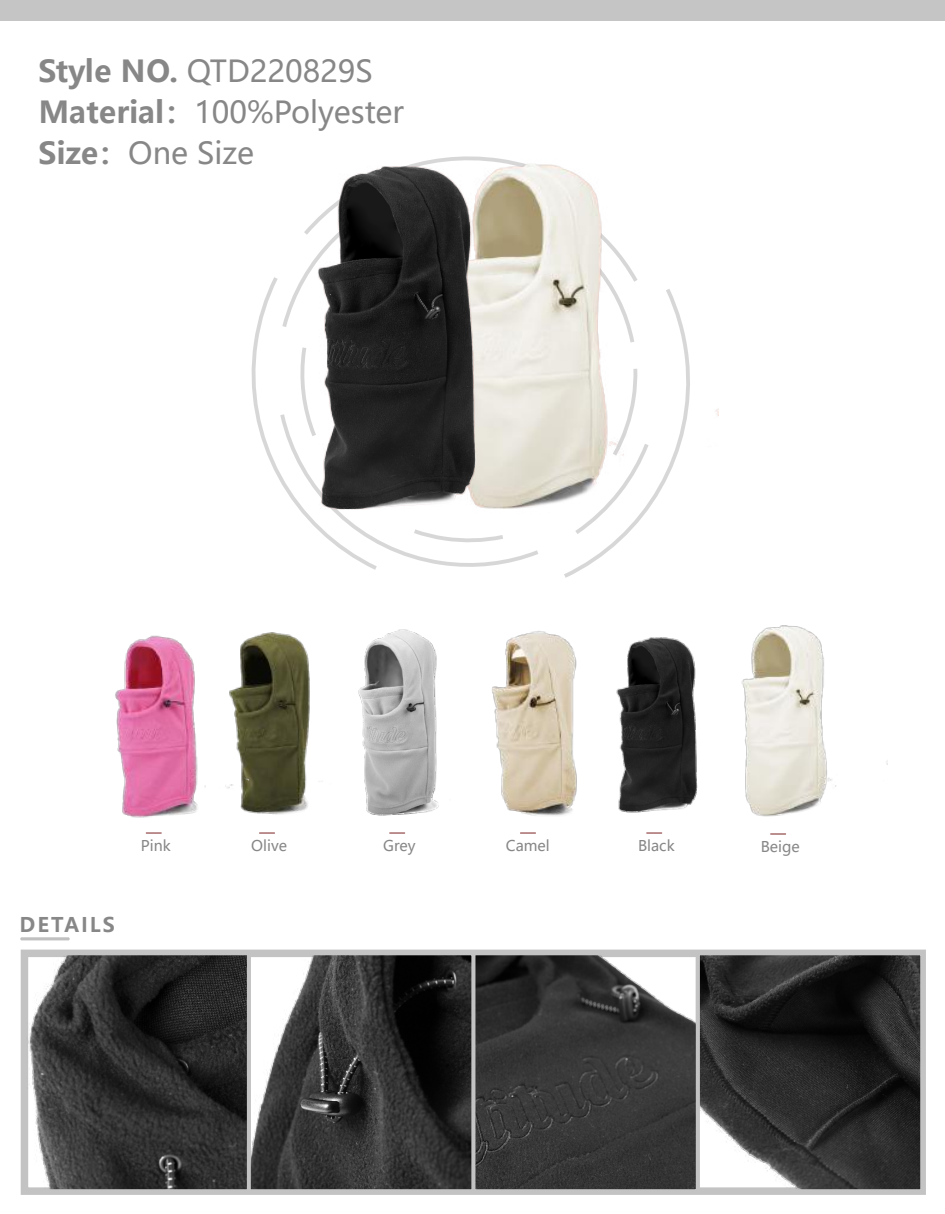
<style>
.page{position:relative;width:945px;height:1214px;background:#fff}
.page>*{position:absolute;margin:0;border:0;box-sizing:border-box;transform-origin:0 0}
.t1{font:30px/41px "Microsoft Ya Hei";color:#878787}
.t2{font:700 20px "Microsoft Ya Hei";letter-spacing:.1em;color:#878787}
.t3{font:14.75px "Microsoft Ya Hei";color:#878787}
.s1{font-weight:700}
</style>
<div class="page">
<hr style="left:20px;top:937px;width:50px;height:3px;background:#c1c0c0">
<div style="left:0;top:0;width:945px;height:21px;background:#c5c5c5"></div>
<div style="left:21px;top:949px;width:905px;height:245px;border:8px solid #c4c3c3"></div>
<svg style="left:326px;top:528px;width:307px;height:49px"></svg>
<svg style="left:146px;top:832px;width:16px;height:1px"></svg>
<svg style="left:259px;top:832px;width:16px;height:1px"></svg>
<svg style="left:389px;top:832px;width:16px;height:1px"></svg>
<svg style="left:520px;top:832px;width:16px;height:1px"></svg>
<svg style="left:646px;top:832px;width:16px;height:1px"></svg>
<svg style="left:770px;top:833px;width:16px;height:1px"></svg>
<img style="left:763px;top:625px;width:124px;height:192px">
<img style="left:636px;top:630px;width:127px;height:186px">
<img style="left:605px;top:237px;width:114px;height:291px">
<img style="left:251px;top:156px;width:354px;height:381px">
<img style="left:506px;top:631px;width:130px;height:185px">
<img style="left:375px;top:629px;width:131px;height:187px">
<img style="left:259px;top:632px;width:116px;height:183px">
<img style="left:115px;top:634px;width:144px;height:184px">
<img style="left:28px;top:956px;width:891px;height:231px">
<div style="left:23px;top:951px;width:228px;height:241px;border:4px solid #c4c3c3"></div>
<div style="left:696px;top:951px;width:228px;height:241px;border:4px solid #c4c3c3"></div>
<div style="left:471px;top:951px;width:228px;height:241px;border:4px solid #c4c3c3"></div>
<div style="left:247px;top:951px;width:228px;height:241px;border:4px solid #c4c3c3"></div>
<p class="t1" style="left:38px;top:49px;width:367px"><span class="s1">Style NO.</span> QTD220829S<br><span class="s1">Material：</span>100%Polyester<br><span class="s1">Size：</span>One Size</p>
<p class="t2" style="left:20px;top:911px;width:97px">DETAILS</p>
<p class="t3" style="left:141px;top:835px;width:31px">Pink</p>
<p class="t3" style="left:251px;top:835px;width:37px">Olive</p>
<p class="t3" style="left:383px;top:835px;width:34px">Grey</p>
<p class="t3" style="left:506px;top:835px;width:45px">Camel</p>
<p class="t3" style="left:638px;top:835px;width:38px">Black</p>
<p class="t3" style="left:760px;top:836px;width:41px">Beige</p>
</div>
